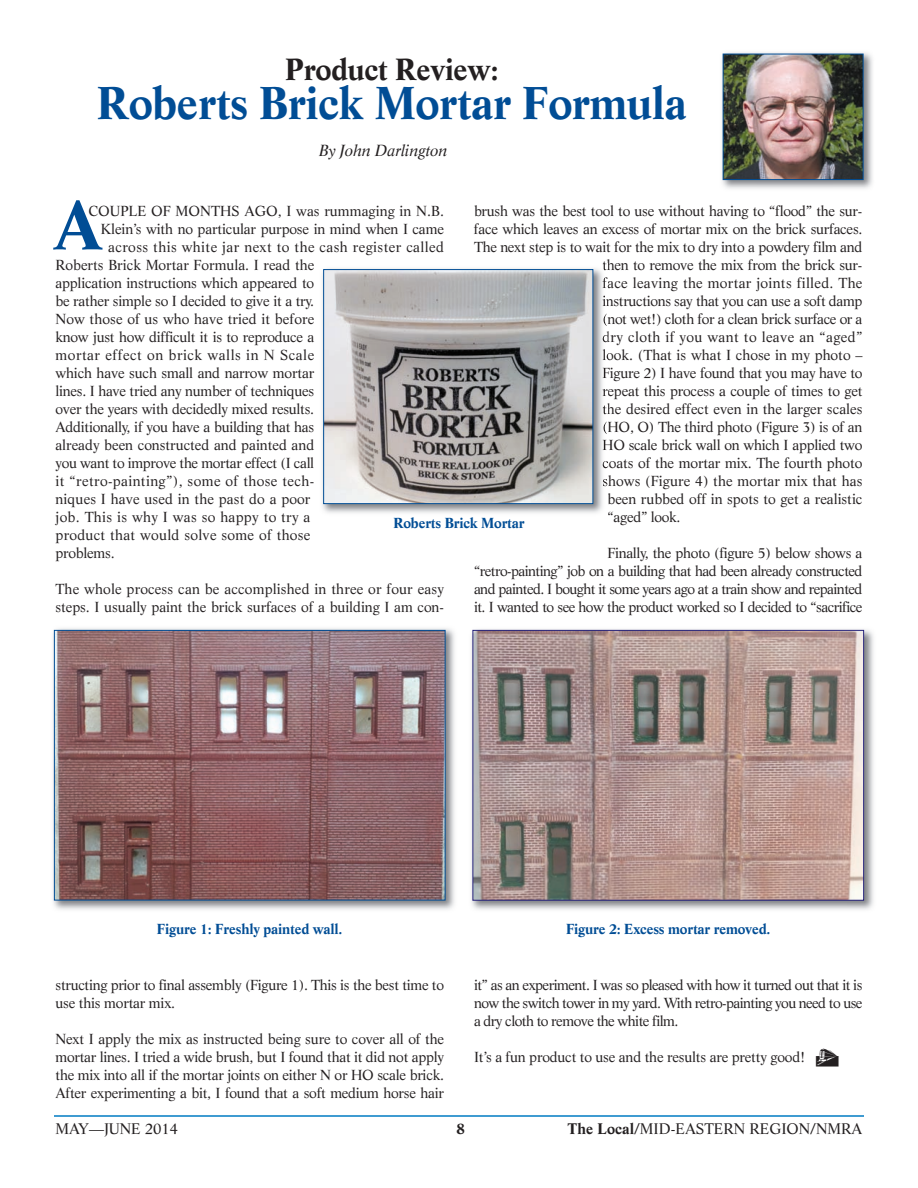
<style>
.page{position:relative;width:918px;height:1188px;background:#fff}
.page>*{position:absolute;margin:0;border:0;box-sizing:border-box;transform-origin:0 0}
.t1{font:700 67.5px "Life";color:#014d95}
.t2{font:700 45px "Life";letter-spacing:-.015em;color:#014d95}
.t3{font:700 30px "Life";letter-spacing:-.01em;color:#231f20}
.t4{font:italic 15.75px "Life";letter-spacing:-.015em;color:#231f20}
.t5{font:15px "Life";color:#231f20}
.t6{font:700 15px "Life";color:#231f20}
.t7{font:14.25px/18px "Life";letter-spacing:-.015em;color:#231f20;text-align:justify}
.t8{font:14.25px/18px "Life";letter-spacing:.005em;color:#231f20}
.t9{font:14.25px "Life";letter-spacing:.025em;color:#231f20}
.t10{font:14.25px "Life";letter-spacing:.02em;color:#231f20}
.t11{font:700 14.25px "Life";letter-spacing:-.015em;color:#014d95}
.t12{font:14.25px "Life";letter-spacing:.035em;color:#231f20}
.t13{font:14.25px "Life";letter-spacing:.01em;color:#231f20}
.s1{font-weight:700}
</style>
<div class="page">
<hr style="left:54px;top:1115px;width:810px;height:2px;background:#007bc3">
<img style="left:53px;top:628px;width:402px;height:282px">
<img style="left:56px;top:632px;width:388px;height:266px">
<div style="left:54px;top:630px;width:392px;height:270px;border:1px solid #014d95"></div>
<img style="left:471px;top:629px;width:403px;height:281px">
<img style="left:474px;top:632px;width:388px;height:267px">
<div style="left:472px;top:630px;width:392px;height:271px;border:1px solid #26237b"></div>
<img style="left:322px;top:263px;width:285px;height:250px">
<svg style="left:603px;top:263px;width:4px;height:7px"></svg>
<svg style="left:603px;top:277px;width:4px;height:11px"></svg>
<svg style="left:603px;top:296px;width:4px;height:10px"></svg>
<svg style="left:603px;top:313px;width:4px;height:30px"></svg>
<svg style="left:603px;top:349px;width:4px;height:12px"></svg>
<svg style="left:603px;top:368px;width:4px;height:11px"></svg>
<svg style="left:603px;top:388px;width:4px;height:9px"></svg>
<svg style="left:603px;top:403px;width:4px;height:11px"></svg>
<svg style="left:603px;top:421px;width:4px;height:29px"></svg>
<svg style="left:603px;top:460px;width:4px;height:8px"></svg>
<svg style="left:603px;top:478px;width:4px;height:9px"></svg>
<img style="left:325px;top:271px;width:266px;height:231px">
<div style="left:323px;top:269px;width:270px;height:235px;border:1px solid #014d95"></div>
<img style="left:722px;top:52px;width:151px;height:137px">
<img style="left:725px;top:56px;width:137px;height:122px">
<div style="left:723px;top:54px;width:141px;height:126px;border:1px solid #014d95"></div>
<h3 class="t3" style="left:285px;top:57px;width:215px">Product Review:</h3>
<h2 class="t2" style="left:97px;top:85px;width:592px">Roberts Brick Mortar Formula</h2>
<p class="t4" style="left:319px;top:144px;width:130px">By John Darlington</p>
<h1 class="t1" style="left:52px;top:198px;width:53px">A</h1>
<p class="t7" style="left:474px;top:203px;width:390px">brush was the best tool to use without having to “flood” the sur-</p>
<p class="t7" style="left:474px;top:221px;width:390px">face which leaves an excess of mortar mix on the brick surfaces.</p>
<p class="t7" style="left:474px;top:239px;width:390px">The next step is to wait for the mix to dry into a powdery film and</p>
<p class="t7" style="left:602px;top:257px;width:261px">then to remove the mix from the brick sur-</p>
<p class="t10" style="left:602px;top:277px;width:262px">face leaving the mortar joints filled. The</p>
<p class="t7" style="left:602px;top:293px;width:262px">instructions say that you can use a soft damp</p>
<p class="t7" style="left:602px;top:311px;width:262px">(not wet!) cloth for a clean brick surface or a</p>
<p class="t9" style="left:602px;top:331px;width:262px">dry cloth if you want to leave an “aged”</p>
<p class="t7" style="left:602px;top:347px;width:262px">look. (That is what I chose in my photo –</p>
<p class="t7" style="left:602px;top:365px;width:262px">Figure 2) I have found that you may have to</p>
<p class="t7" style="left:602px;top:383px;width:262px">repeat this process a couple of times to get</p>
<p class="t7" style="left:602px;top:401px;width:262px">the desired effect even in the larger scales</p>
<p class="t7" style="left:602px;top:419px;width:262px">(HO, O) The third photo (Figure 3) is of an</p>
<p class="t7" style="left:602px;top:437px;width:262px">HO scale brick wall on which I applied two</p>
<p class="t7" style="left:602px;top:455px;width:262px">coats of the mortar mix. The fourth photo</p>
<p class="t8" style="left:602px;top:473px;width:262px">shows (Figure 4) the mortar mix that has</p>
<p class="t7" style="left:608px;top:491px;width:257px">been rubbed off in spots to get a realistic</p>
<p class="t7" style="left:608px;top:509px;width:75px">“aged” look.</p>
<p class="t7" style="left:474px;top:545px;width:390px;text-indent:134px">Finally, the photo (figure 5) below shows a “retro-painting” job on a building that had been already constructed and painted. I bought it some years ago at a train show and repainted it. I wanted to see how the product worked so I decided to “sacrifice</p>
<p class="t8" style="left:88px;top:203px;width:357px">COUPLE OF MONTHS AGO, I was rummaging in N.B.</p>
<p class="t7" style="left:101px;top:221px;width:345px">Klein’s with no particular purpose in mind when I came</p>
<p class="t9" style="left:108px;top:241px;width:337px">across this white jar next to the cash register called</p>
<p class="t7" style="left:55px;top:257px;width:260px">Roberts Brick Mortar Formula. I read the</p>
<p class="t7" style="left:55px;top:275px;width:260px">application instructions which appeared to</p>
<p class="t7" style="left:55px;top:293px;width:260px">be rather simple so I decided to give it a try.</p>
<p class="t8" style="left:55px;top:311px;width:260px">Now those of us who have tried it before</p>
<p class="t7" style="left:55px;top:329px;width:260px">know just how difficult it is to reproduce a</p>
<p class="t12" style="left:56px;top:349px;width:260px">mortar effect on brick walls in N Scale</p>
<p class="t7" style="left:56px;top:365px;width:260px">which have such small and narrow mortar</p>
<p class="t7" style="left:55px;top:383px;width:260px">lines. I have tried any number of techniques</p>
<p class="t7" style="left:55px;top:401px;width:260px">over the years with decidedly mixed results.</p>
<p class="t7" style="left:56px;top:419px;width:260px">Additionally, if you have a building that has</p>
<p class="t7" style="left:56px;top:437px;width:260px">already been constructed and painted and</p>
<p class="t7" style="left:55px;top:455px;width:260px">you want to improve the mortar effect (I call</p>
<p class="t9" style="left:55px;top:475px;width:260px">it “retro-painting”), some of those tech-</p>
<p class="t13" style="left:55px;top:493px;width:257px">niques I have used in the past do a poor</p>
<p class="t10" style="left:55px;top:511px;width:256px">job. This is why I was so happy to try a</p>
<p class="t10" style="left:55px;top:529px;width:257px">product that would solve some of those</p>
<p class="t7" style="left:55px;top:545px;width:61px">problems.</p>
<p class="t8" style="left:55px;top:581px;width:390px">The whole process can be accomplished in three or four easy steps. I usually paint the brick surfaces of a building I am con-</p>
<p class="t11" style="left:393px;top:517px;width:133px">Roberts Brick Mortar</p>
<p class="t11" style="left:157px;top:923px;width:187px">Figure 1: Freshly painted wall.</p>
<p class="t11" style="left:566px;top:924px;width:206px">Figure 2: Excess mortar removed.</p>
<p class="t7" style="left:55px;top:977px;width:390px">structing prior to final assembly (Figure 1). This is the best time to use this mortar mix.</p>
<p class="t7" style="left:56px;top:1031px;width:390px">Next I apply the mix as instructed being sure to cover all of the mortar lines. I tried a wide brush, but I found that it did not apply the mix into all if the mortar joints on either N or HO scale brick.<br>After experimenting a bit, I found that a soft medium horse hair</p>
<p class="t7" style="left:474px;top:977px;width:390px">it” as an experiment. I was so pleased with how it turned out that it is now the switch tower in my yard. With retro-painting you need to use a dry cloth to remove the white film.</p>
<p class="t7" style="left:474px;top:1049px;width:366px">It’s a fun product to use and the results are pretty good! ▼</p>
<p class="t5" style="left:56px;top:1123px;width:124px">MAY—JUNE 2014</p>
<p class="t6" style="left:456px;top:1123px;width:10px">8</p>
<p class="t5" style="left:568px;top:1123px;width:296px"><span class="s1">The Local</span>/MID-EASTERN REGION/NMRA</p>
</div>
